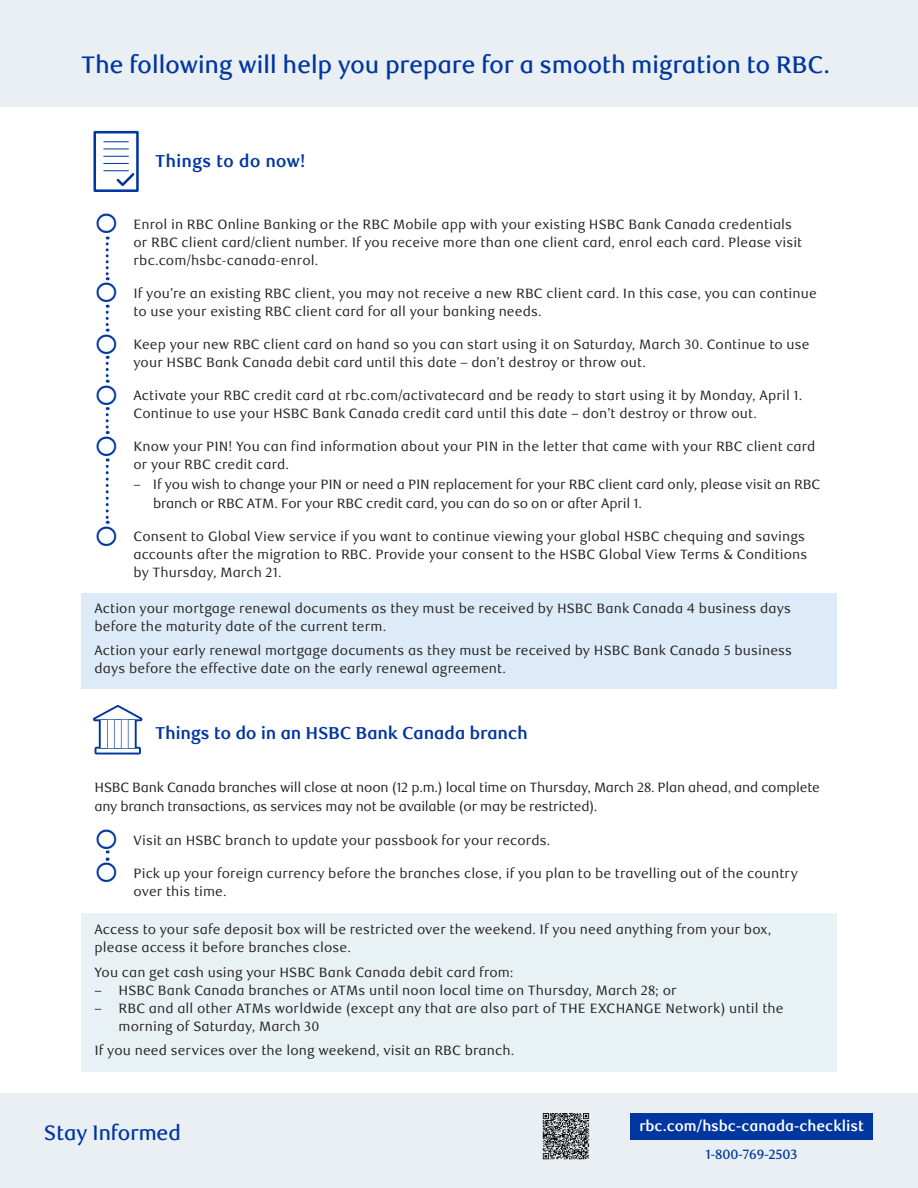
<style>
.page{position:relative;width:918px;height:1188px;background:#fff}
.page>*{position:absolute;margin:0;border:0;box-sizing:border-box;transform-origin:0 0}
.t1{font:500 24px "RBC Text";letter-spacing:-.015em;color:#0036a0}
.t2{font:500 21px "RBC Display";color:#0036a0}
.t3{font:700 17.25px "RBC Text";letter-spacing:-.02em;color:#0036a0}
.t4{font:700 15px "RBC Display";color:#fff}
.t5{font:13.5px/18px "RBC Text";letter-spacing:.005em;color:#231f20}
.t6{font:13.5px/19.5px "RBC Text";letter-spacing:-.015em;color:#231f20}
.t7{font:500 13.5px "RBC Display";color:#0036a0}
.s1{color:#0036a0}
</style>
<div class="page">
<div style="left:81px;top:593px;width:756px;height:95px;background:#dcebf7"></div>
<div style="left:81px;top:913px;width:756px;height:158px;background:#e8f2f5"></div>
<svg style="left:106px;top:237px;width:3px;height:43px"></svg>
<svg style="left:106px;top:305px;width:3px;height:27px"></svg>
<svg style="left:106px;top:356px;width:3px;height:27px"></svg>
<svg style="left:106px;top:407px;width:3px;height:27px"></svg>
<svg style="left:106px;top:459px;width:3px;height:65px"></svg>
<svg style="left:106px;top:850px;width:3px;height:11px"></svg>
<svg style="left:93px;top:705px;width:49px;height:49px"></svg>
<div style="left:0;top:0;width:918px;height:106px;background:#e9eff3"></div>
<div style="left:93px;top:131px;width:46px;height:61px;border:3px solid #0036a0"></div>
<svg style="left:104px;top:141px;width:24px;height:1px"></svg>
<svg style="left:104px;top:148px;width:24px;height:1px"></svg>
<svg style="left:104px;top:156px;width:24px;height:1px"></svg>
<svg style="left:104px;top:163px;width:24px;height:1px"></svg>
<svg style="left:104px;top:170px;width:33px;height:18px"></svg>
<div style="left:0;top:1094px;width:918px;height:94px;background:#e9eff3"></div>
<div style="left:630px;top:1113px;width:243px;height:27px;background:#0036a0"></div>
<svg style="left:543px;top:1113px;width:46px;height:46px;background:#727577"></svg>
<p class="t1" style="left:81px;top:51px;width:750px">The following will help you prepare for a smooth migration to RBC.</p>
<p class="t3" style="left:155px;top:151px;width:152px">Things to do now!</p>
<p class="t5" style="left:134px;top:215px;width:670px;text-indent:-39px"><span class="s1">○</span> Enrol in RBC Online Banking or the RBC Mobile app with your existing HSBC Bank Canada credentials or RBC client card/client number. If you receive more than one client card, enrol each card. Please visit rbc.com/hsbc-canada-enrol.</p>
<p class="t5" style="left:134px;top:285px;width:685px;text-indent:-39px"><span class="s1">○</span> If you’re an existing RBC client, you may not receive a new RBC client card. In this case, you can continue to use your existing RBC client card for all your banking needs.</p>
<p class="t5" style="left:134px;top:336px;width:677px;text-indent:-39px"><span class="s1">○</span> Keep your new RBC client card on hand so you can start using it on Saturday, March 30. Continue to use your HSBC Bank Canada debit card until this date – don’t destroy or throw out.</p>
<p class="t5" style="left:94px;top:387px;width:709px;text-align:center"><span class="s1">○</span> Activate your RBC credit card at rbc.com/activatecard and be ready to start using it by Monday, April 1.<br>Continue to use your HSBC Bank Canada credit card until this date – don’t destroy or throw out.</p>
<p class="t5" style="left:134px;top:438px;width:683px;text-indent:-39px"><span class="s1">○</span> Know your PIN! You can find information about your PIN in the letter that came with your RBC client card or your RBC credit card.</p>
<p class="t5" style="left:153px;top:475px;width:669px;line-height:19.5px;text-indent:-19px">– If you wish to change your PIN or need a PIN replacement for your RBC client card only, please visit an RBC branch or RBC ATM. For your RBC credit card, you can do so on or after April 1.</p>
<p class="t5" style="left:134px;top:528px;width:676px;text-indent:-39px"><span class="s1">○</span> Consent to Global View service if you want to continue viewing your global HSBC chequing and savings accounts after the migration to RBC. Provide your consent to the HSBC Global View Terms &amp; Conditions by Thursday, March 21.</p>
<p class="t5" style="left:94px;top:599px;width:698px">Action your mortgage renewal documents as they must be received by HSBC Bank Canada 4 business days before the maturity date of the current term.</p>
<p class="t5" style="left:94px;top:642px;width:699px">Action your early renewal mortgage documents as they must be received by HSBC Bank Canada 5 business days before the effective date on the early renewal agreement.</p>
<p class="t3" style="left:155px;top:722px;width:374px">Things to do in an HSBC Bank Canada branch</p>
<p class="t6" style="left:94px;top:778px;width:727px">HSBC Bank Canada branches will close at noon (12 p.m.) local time on Thursday, March 28. Plan ahead, and complete any branch transactions, as services may not be available (or may be restricted).</p>
<p class="t5" style="left:94px;top:831px;width:457px"><span class="s1">○</span> Visit an HSBC branch to update your passbook for your records.</p>
<p class="t5" style="left:134px;top:864px;width:666px;text-indent:-39px"><span class="s1">○</span> Pick up your foreign currency before the branches close, if you plan to be travelling out of the country over this time.</p>
<p class="t5" style="left:94px;top:921px;width:678px">Access to your safe deposit box will be restricted over the weekend. If you need anything from your box, please access it before branches close.</p>
<p class="t5" style="left:94px;top:963px;width:421px">You can get cash using your HSBC Bank Canada debit card from:</p>
<p class="t5" style="left:94px;top:981px;width:584px">– HSBC Bank Canada branches or ATMs until noon local time on Thursday, March 28; or</p>
<p class="t5" style="left:118px;top:999px;width:667px;text-indent:-24px">– RBC and all other ATMs worldwide (except any that are also part of THE EXCHANGE Network) until the morning of Saturday, March 30</p>
<p class="t5" style="left:94px;top:1042px;width:421px">If you need services over the long weekend, visit an RBC branch.</p>
<p class="t2" style="left:44px;top:1121px;width:138px">Stay Informed</p>
<p class="t4" style="left:639px;top:1117px;width:226px">rbc.com/hsbc-canada-checklist</p>
<p class="t7" style="left:706px;top:1147px;width:93px">1-800-769-2503</p>
</div>
